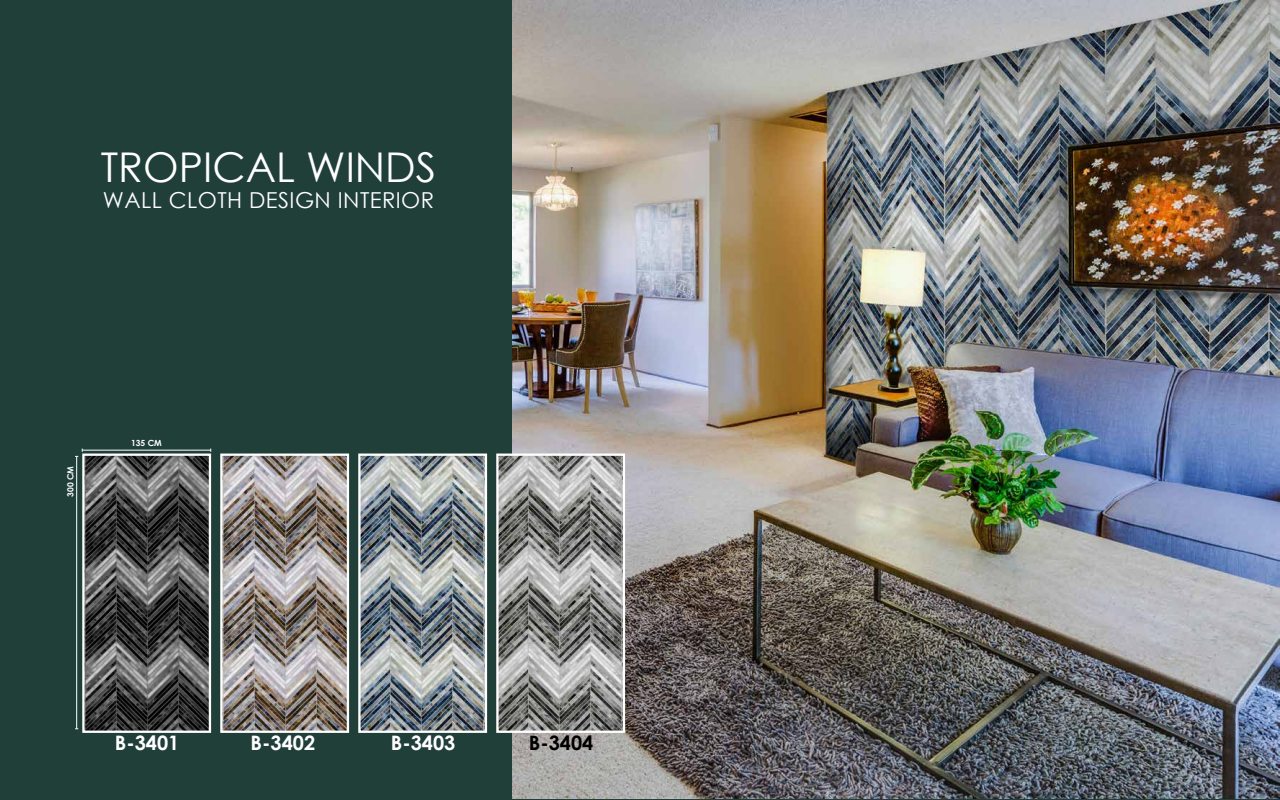
<style>
.page{position:relative;width:1280px;height:800px;background:#203f39}
.page>*{position:absolute;margin:0;border:0;box-sizing:border-box;transform-origin:0 0}
.t1{font:41px "Century Gothic";color:#fff}
.t2{font:22px "Century Gothic";letter-spacing:.02em;color:#fff}
.t3{font:700 19.9px "Century Gothic";color:#fff}
.t4{font:700 19.9px "Century Gothic";color:#000}
.t5{font:700 8.4px "Century Gothic";color:#fff}
</style>
<div class="page">
<img style="left:512px;top:0;width:768px;height:799px">
<img style="left:223px;top:457px;width:123px;height:273px">
<div style="left:220px;top:454px;width:129px;height:279px;border:2px solid #fff"></div>
<img style="left:361px;top:457px;width:123px;height:273px">
<div style="left:358px;top:454px;width:129px;height:279px;border:2px solid #fff"></div>
<img style="left:499px;top:457px;width:123px;height:273px">
<div style="left:496px;top:454px;width:129px;height:279px;border:2px solid #fff"></div>
<img style="left:85px;top:457px;width:123px;height:273px">
<div style="left:82px;top:454px;width:129px;height:279px;border:2px solid #fff"></div>
<hr style="left:82px;top:450px;width:129px;height:1px;background:#fff">
<hr style="left:76px;top:456px;width:1px;height:273px;background:#fff">
<svg style="left:75px;top:449px;width:8px;height:8px"></svg>
<h1 class="t1" style="left:101px;top:138px;width:337px">TROPICAL WINDS</h1>
<p class="t2" style="left:103px;top:185px;width:333px">WALL CLOTH DESIGN INTERIOR</p>
<p class="t5" style="left:64px;top:497px;width:32px;rotate:-90deg">300 CM</p>
<p class="t5" style="left:131px;top:437px;width:32px">135 CM</p>
<p class="t3" style="left:115px;top:728px;width:66px">B-3401</p>
<p class="t3" style="left:251px;top:728px;width:66px">B-3402</p>
<p class="t3" style="left:391px;top:728px;width:66px">B-3403</p>
<p class="t4" style="left:529px;top:728px;width:66px">B-3404</p>
</div>
